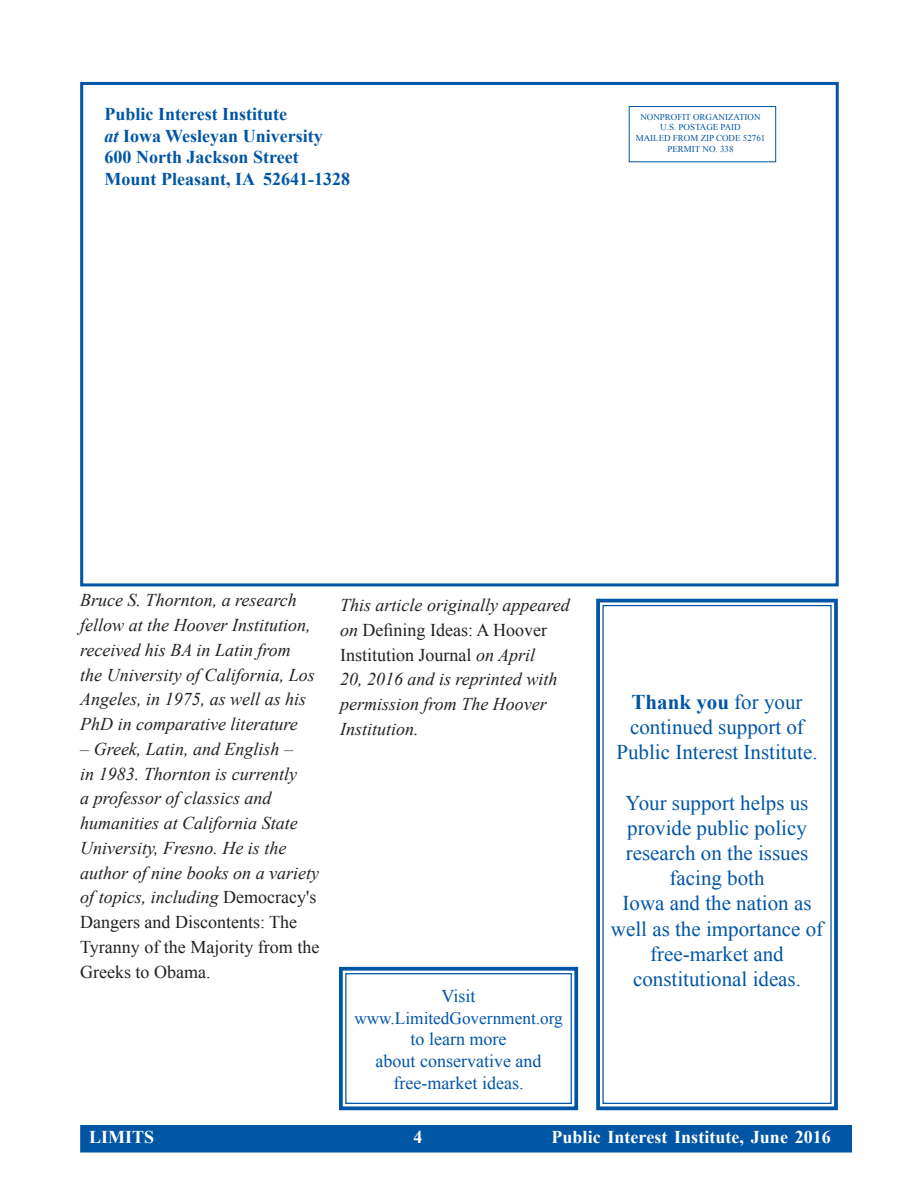
<style>
.page{position:relative;width:918px;height:1188px;background:#fff}
.page>*{position:absolute;margin:0;border:0;box-sizing:border-box;transform-origin:0 0}
.t1{font:21px/25.2px "Times New Roman";color:#0155a5;text-align:center}
.t2{font:italic 18px/24.8px "Times New Roman";color:#231f20}
.t3{font:700 18px/21.6px "Times New Roman";color:#0155a5}
.t4{font:18px/21.6px "Times New Roman";color:#0155a5;text-align:center}
.t5{font:700 18px "Times New Roman";color:#fff}
.t6{font:17.25px "Times New Roman";color:#0155a5}
.t7{font:9px/10.8px "Times New Roman";color:#0155a5;text-align:center}
.s1{font-style:italic}
.s2{font-style:normal}
.s3{font-weight:700}
</style>
<div class="page">
<div style="left:81px;top:1126px;width:770px;height:26px;background:#0155a5"></div>
<div style="left:80px;top:1125px;width:772px;height:28px;border:2px solid #0155a5"></div>
<div style="left:80px;top:82px;width:759px;height:504px;background:#fff;border:3px solid #0155a5"></div>
<div style="left:629px;top:106px;width:147px;height:56px;border:1px solid #0155a5"></div>
<svg style="left:339px;top:966px;width:240px;height:145px"></svg>
<div style="left:345px;top:973px;width:227px;height:131px;border:1px solid #0155a5"></div>
<svg style="left:596px;top:598px;width:242px;height:513px"></svg>
<div style="left:602px;top:605px;width:230px;height:499px;border:1px solid #0155a5"></div>
<p class="t3" style="left:105px;top:103px;width:247px">Public Interest Institute<br><span class="s1">at</span> Iowa Wesleyan University<br>600 North Jackson Street<br>Mount Pleasant, IA 52641-1328</p>
<p class="t7" style="left:636px;top:111px;width:131px">NONPROFIT ORGANIZATION<br>U.S. POSTAGE PAID<br>MAILED FROM ZIP CODE 52761<br>PERMIT NO. 338</p>
<p class="t2" style="left:80px;top:588px;width:236px">Bruce S. Thornton, a research fellow at the Hoover Institution, received his BA in Latin from the University of California, Los<br>Angeles, in 1975, as well as his<br>PhD in comparative literature</p>
<p class="t2" style="left:80px;top:736px;width:241px">– Greek, Latin, and English –<br>in 1983. Thornton is currently<br>a professor of classics and humanities at California State<br>University, Fresno. He is the author of nine books on a variety of topics, including <span class="s2">Democracy's<br>Dangers and Discontents: The<br>Tyranny of the Majority from the<br>Greeks to Obama.</span></p>
<p class="t2" style="left:340px;top:592px;width:231px">This article originally appeared on <span class="s2">Defining Ideas: A Hoover<br>Institution Journal</span> on April<br>20, 2016 and is reprinted with permission from The Hoover<br>Institution.</p>
<p class="t4" style="left:442px;top:985px;width:35px">Visit</p>
<p class="t6" style="left:354px;top:1006px;width:210px">www.LimitedGovernment.org</p>
<p class="t4" style="left:376px;top:1028px;width:167px">to learn more<br>about conservative and free-market ideas.</p>
<p class="t1" style="left:616px;top:689px;width:203px"><span class="s3">Thank you</span> for your continued support of<br>Public Interest Institute.</p>
<p class="t1" style="left:611px;top:790px;width:214px">Your support helps us provide public policy research on the issues facing both<br>Iowa and the nation as well as the importance of free-market and constitutional ideas.</p>
<p class="t5" style="left:89px;top:1125px;width:67px">LIMITS</p>
<p class="t5" style="left:414px;top:1125px;width:10px">4</p>
<p class="t5" style="left:552px;top:1125px;width:281px">Public Interest Institute, June 2016</p>
</div>
